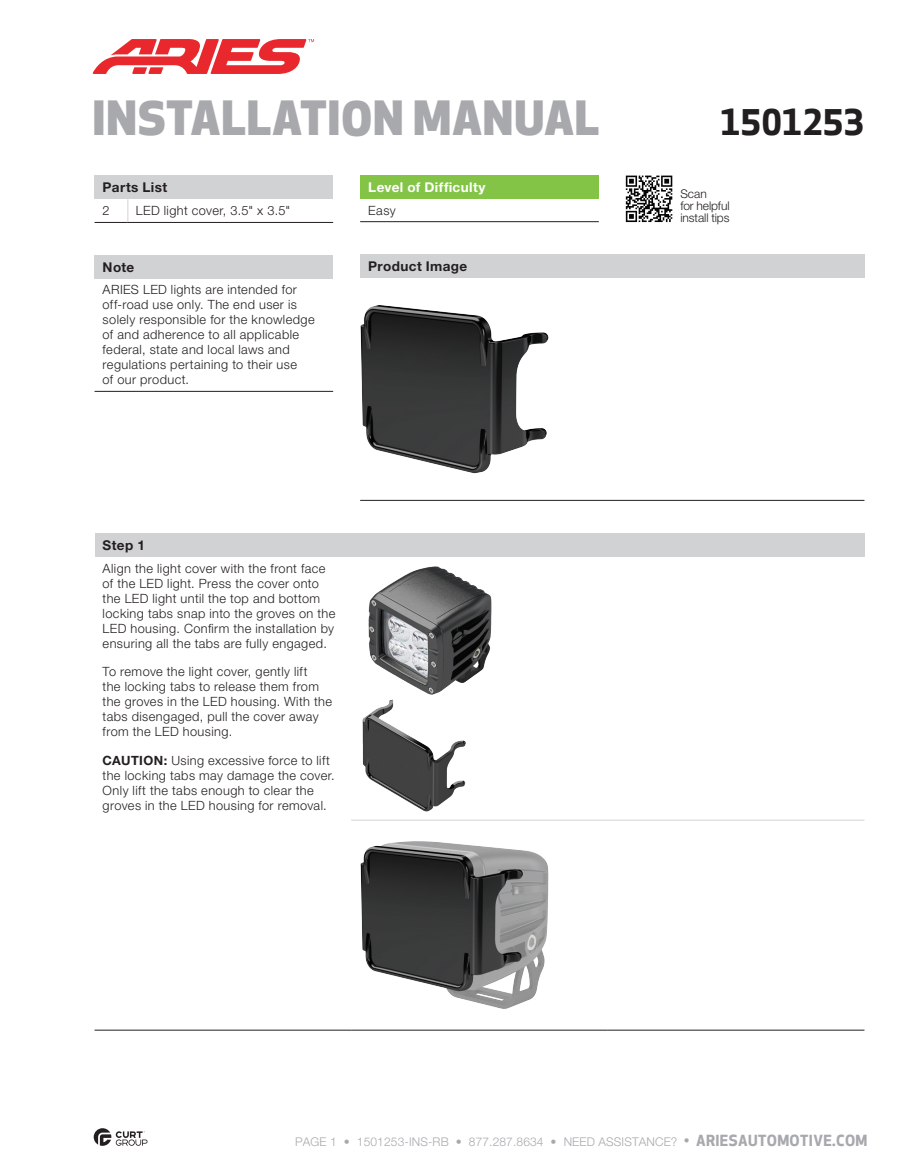
<style>
.page{position:relative;width:905px;height:1175px;background:#fff}
.page>*{position:absolute;margin:0;border:0;box-sizing:border-box;transform-origin:0 0}
.t1{font:800 46.05px "Apex New";letter-spacing:.02em;color:#a8a9ad}
.t2{font:700 34.5px "Apex New";color:#231f20}
.t3{font:700 13.5px "Helvetica Neue LT Std";letter-spacing:.03em;color:#231f20}
.t4{font:700 13.5px "Helvetica Neue LT Std";letter-spacing:.03em;color:#fff}
.t5{font:300 12.75px/15px "Helvetica Neue LT Std";letter-spacing:.03em;color:#231f20}
.t6{font:300 12px "Helvetica Neue LT Std";letter-spacing:.01em;color:#a8a9ad}
.t7{font:300 12px/12px "Helvetica Neue LT Std";letter-spacing:-.005em;color:#231f20}
.s1{font-weight:700}
.s2{font-family:"Apex New";font-weight:500;font-size:15px}
.s3{font-family:"Apex New";font-weight:700;font-size:15px}
</style>
<div class="page">
<div style="left:360px;top:254px;width:504px;height:24px;background:#d1d2d4"></div>
<hr style="left:360px;top:500px;width:504px;height:1px;background:#231f20">
<img style="left:360px;top:305px;width:188px;height:169px">
<div style="left:94px;top:255px;width:239px;height:24px;background:#d1d2d4"></div>
<hr style="left:94px;top:391px;width:239px;height:1px;background:#231f20">
<div style="left:360px;top:176px;width:238px;height:23px;background:#83c447"></div>
<hr style="left:360px;top:221px;width:238px;height:1px;background:#231f20">
<div style="left:94px;top:176px;width:239px;height:23px;background:#d1d2d4"></div>
<hr style="left:94px;top:222px;width:34px;height:1px;background:#231f20">
<hr style="left:128px;top:222px;width:205px;height:1px;background:#231f20">
<svg style="left:127px;top:199px;width:1px;height:23px"></svg>
<svg style="left:626px;top:176px;width:46px;height:46px"></svg>
<svg style="left:92px;top:39px;width:222px;height:35px"></svg>
<svg style="left:94px;top:1128px;width:53px;height:17px"></svg>
<div style="left:94px;top:533px;width:770px;height:24px;background:#d1d2d4"></div>
<hr style="left:351px;top:819px;width:257px;height:1px;background:#d1d2d4">
<hr style="left:608px;top:819px;width:256px;height:1px;background:#d1d2d4">
<hr style="left:94px;top:1029px;width:257px;height:1px;background:#231f20">
<hr style="left:351px;top:1029px;width:257px;height:1px;background:#231f20">
<hr style="left:608px;top:1029px;width:256px;height:1px;background:#231f20">
<img style="left:362px;top:566px;width:130px;height:246px">
<img style="left:360px;top:841px;width:189px;height:168px">
<h1 class="t1" style="left:93px;top:93px;width:508px">INSTALLATION MANUAL</h1>
<h2 class="t2" style="left:719px;top:102px;width:146px">1501253</h2>
<p class="t3" style="left:103px;top:179px;width:66px">Parts List</p>
<p class="t5" style="left:103px;top:203px;width:9px">2</p>
<p class="t5" style="left:136px;top:203px;width:156px">LED light cover, 3.5" x 3.5"</p>
<p class="t4" style="left:368px;top:179px;width:119px">Level of Difficulty</p>
<p class="t5" style="left:368px;top:202px;width:29px">Easy</p>
<p class="t3" style="left:103px;top:259px;width:33px">Note</p>
<p class="t3" style="left:368px;top:258px;width:100px">Product Image</p>
<p class="t5" style="left:103px;top:282px;width:213px">ARIES LED lights are intended for off-road use only. The end user is solely responsible for the knowledge of and adherence to all applicable federal, state and local laws and regulations pertaining to their use<br>of our product.</p>
<p class="t3" style="left:103px;top:536px;width:44px">Step 1</p>
<p class="t5" style="left:103px;top:560px;width:234px">Align the light cover with the front face of the LED light. Press the cover onto the LED light until the top and bottom locking tabs snap into the groves on the LED housing. Confirm the installation by ensuring all the tabs are fully engaged.</p>
<p class="t5" style="left:103px;top:664px;width:231px">To remove the light cover, gently lift<br>the locking tabs to release them from the groves in the LED housing. With the tabs disengaged, pull the cover away from the LED housing.</p>
<p class="t5" style="left:103px;top:752px;width:233px"><span class="s1">CAUTION:</span> Using excessive force to lift the locking tabs may damage the cover.<br>Only lift the tabs enough to clear the groves in the LED housing for removal.</p>
<p class="t7" style="left:680px;top:187px;width:51px">Scan<br>for helpful install tips</p>
<p class="t6" style="left:295px;top:1134px;width:574px">PAGE 1 • 1501253-INS-RB • 877.287.8634 • NEED ASSISTANCE? <span class="s2">•</span> <span class="s3">ARIESAUTOMOTIVE.COM</span></p>
</div>
